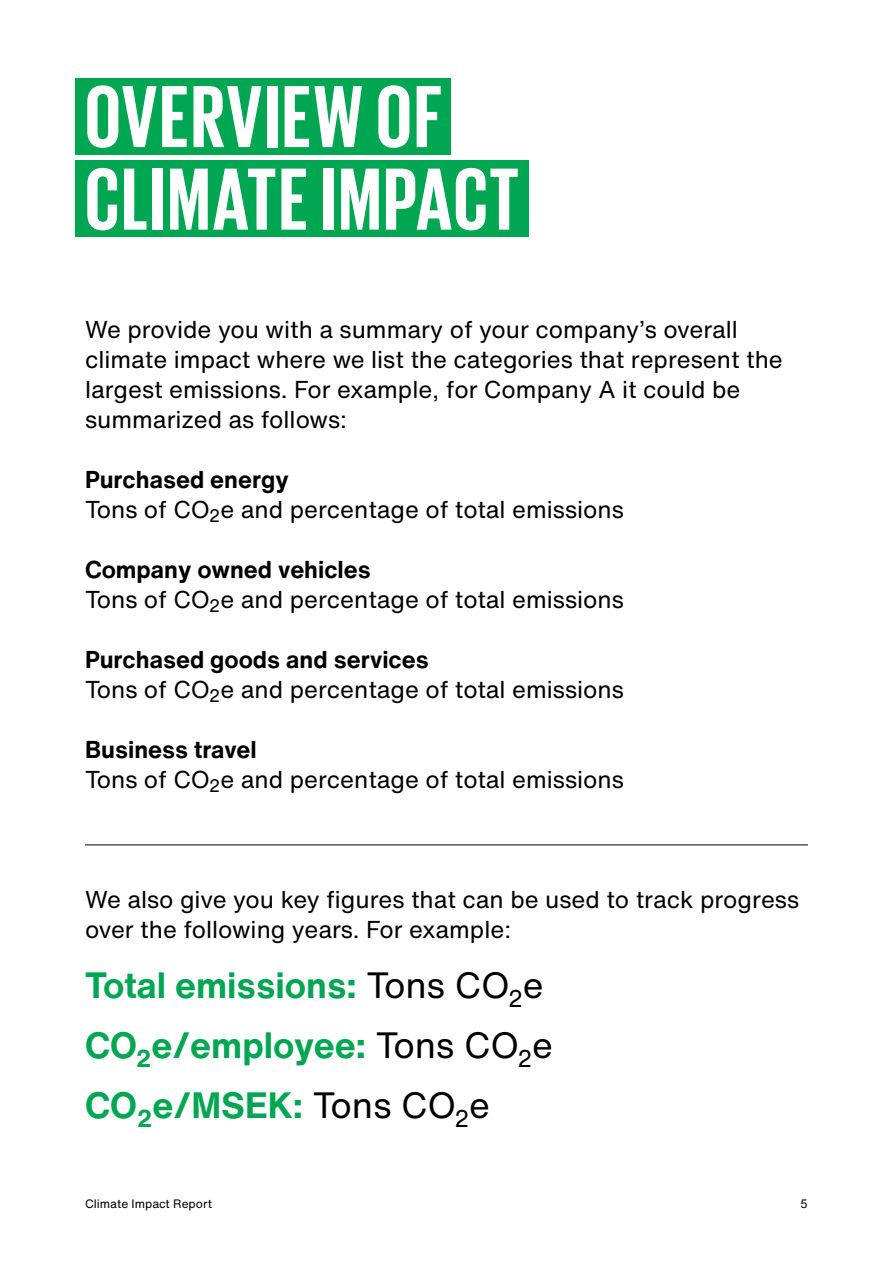
<style>
.page{position:relative;width:893px;height:1263px;background:#fff}
.page>*{position:absolute;margin:0;border:0;box-sizing:border-box;transform-origin:0 0}
.t1{font:700 90px/82.5px "Giorgio Sans";letter-spacing:.03em;color:#fff}
.t2{font:700 36px/60px "Helvetica Now Text";color:#00a651}
.t3{font:24px/30px "Helvetica Now Text";color:#000}
.t4{font:12px "Helvetica Now Text";color:#000}
.s1{font-weight:700}
.s2{font-weight:400;color:#000}
</style>
<div class="page">
<div style="left:75px;top:78px;width:376px;height:76px;background:#00a651"></div>
<div style="left:75px;top:160px;width:454px;height:77px;background:#00a651"></div>
<hr style="left:85px;top:844px;width:723px;height:1px;background:#000">
<h1 class="t1" style="left:85px;top:73px;width:435px">OVERVIEW OF<br>CLIMATE IMPACT</h1>
<p class="t3" style="left:85px;top:314px;width:699px">We provide you with a summary of your company’s overall climate impact where we list the categories that represent the largest emissions. For example, for Company A it could be summarized as follows:</p>
<p class="t3" style="left:85px;top:464px;width:540px"><span class="s1">Purchased energy<br></span>Tons of CO<sub>2</sub>e and percentage of total emissions</p>
<p class="t3" style="left:85px;top:554px;width:540px"><span class="s1">Company owned vehicles<br></span>Tons of CO<sub>2</sub>e and percentage of total emissions</p>
<p class="t3" style="left:85px;top:644px;width:540px"><span class="s1">Purchased goods and services<br></span>Tons of CO<sub>2</sub>e and percentage of total emissions</p>
<p class="t3" style="left:85px;top:734px;width:540px"><span class="s1">Business travel<br></span>Tons of CO<sub>2</sub>e and percentage of total emissions</p>
<p class="t3" style="left:85px;top:884px;width:716px">We also give you key figures that can be used to track progress over the following years. For example:</p>
<h2 class="t2" style="left:85px;top:954px;width:469px">Total emissions: <span class="s2">Tons CO</span><sub>2</sub><span class="s2">e<br></span>CO<sub>2</sub>e/employee: <span class="s2">Tons CO</span><sub>2</sub><span class="s2">e<br></span>CO<sub>2</sub>e/MSEK: <span class="s2">Tons CO</span><sub>2</sub><span class="s2">e</span></h2>
<p class="t4" style="left:85px;top:1194px;width:128px">Climate Impact Report</p>
<p class="t4" style="left:800px;top:1194px;width:9px">5</p>
</div>
